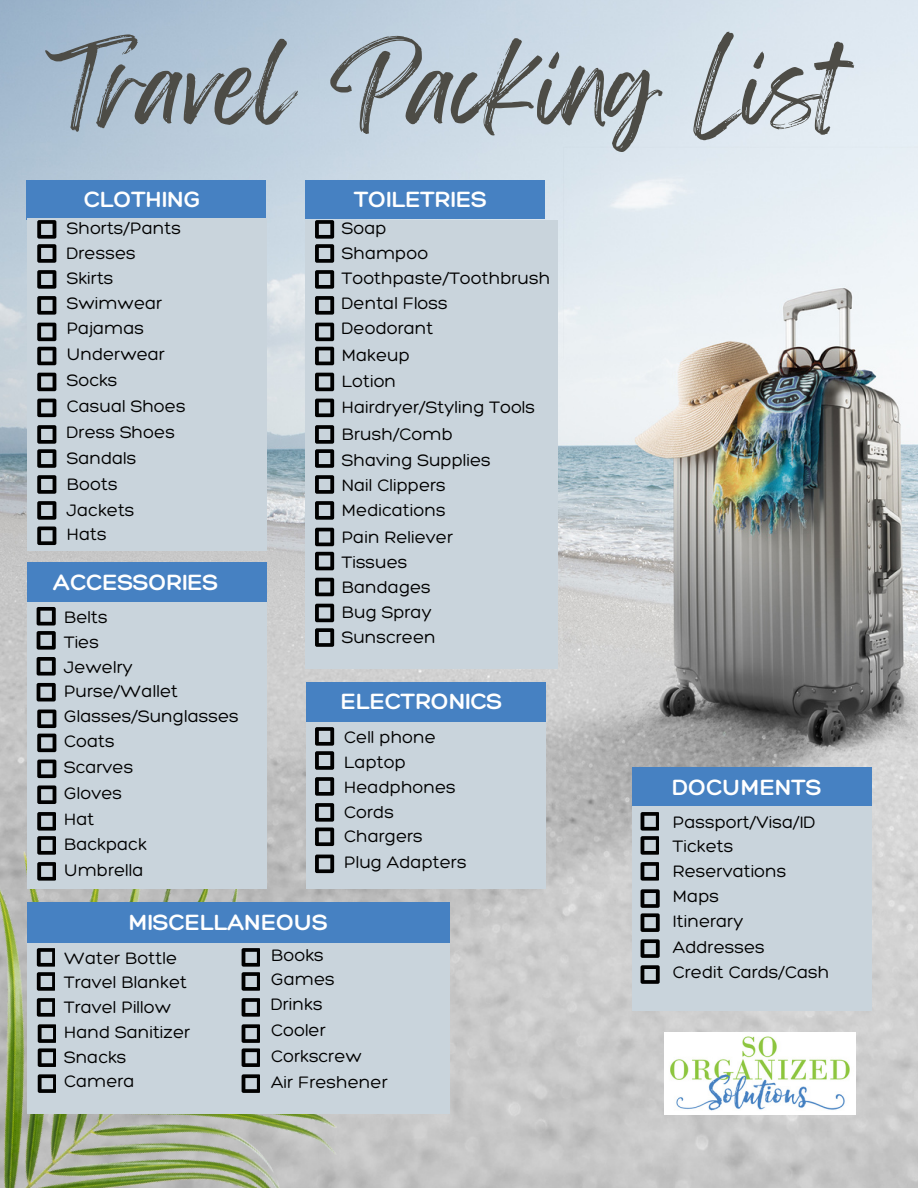
<style>
.page{position:relative;width:918px;height:1188px;background:#fff}
.page>*{position:absolute;margin:0;border:0;box-sizing:border-box;transform-origin:0 0}
.t1{font:90px "Feeling Passionate";color:#4d4c46}
.t2{font:300 24px "Hero";color:#fff}
.t3{font:300 18px "Hero";color:#000}
</style>
<div class="page">
<img style="left:0;top:0;width:918px;height:1188px">
<img style="left:0;top:759px;width:486px;height:429px">
<div style="left:27px;top:180px;width:239px;height:39px;background:#4681c2"></div>
<div style="left:27px;top:218px;width:240px;height:333px;background:#c9d4dc"></div>
<div style="left:306px;top:180px;width:239px;height:38px;background:#4681c2"></div>
<div style="left:306px;top:220px;width:252px;height:449px;background:#c9d4dc"></div>
<div style="left:27px;top:601px;width:240px;height:288px;background:#c9d4dc"></div>
<div style="left:306px;top:682px;width:240px;height:39px;background:#4681c2"></div>
<div style="left:306px;top:722px;width:240px;height:166px;background:#c9d4dc"></div>
<div style="left:632px;top:768px;width:240px;height:39px;background:#4681c2"></div>
<div style="left:632px;top:806px;width:240px;height:205px;background:#c9d4dc"></div>
<div style="left:27px;top:902px;width:423px;height:41px;background:#4681c2"></div>
<div style="left:27px;top:943px;width:423px;height:171px;background:#c9d4dc"></div>
<img style="left:665px;top:1032px;width:191px;height:82px">
<div style="left:27px;top:563px;width:240px;height:39px;background:#4681c2"></div>
<svg style="left:37px;top:270px;width:19px;height:19px"></svg>
<svg style="left:37px;top:296px;width:19px;height:19px"></svg>
<svg style="left:37px;top:220px;width:19px;height:43px"></svg>
<svg style="left:37px;top:373px;width:19px;height:18px"></svg>
<svg style="left:37px;top:399px;width:19px;height:18px"></svg>
<svg style="left:37px;top:347px;width:19px;height:18px"></svg>
<svg style="left:37px;top:323px;width:19px;height:18px"></svg>
<svg style="left:37px;top:475px;width:19px;height:19px"></svg>
<svg style="left:37px;top:501px;width:19px;height:19px"></svg>
<svg style="left:37px;top:425px;width:19px;height:43px"></svg>
<svg style="left:37px;top:527px;width:19px;height:18px"></svg>
<svg style="left:315px;top:270px;width:19px;height:19px"></svg>
<svg style="left:315px;top:296px;width:19px;height:19px"></svg>
<svg style="left:315px;top:220px;width:19px;height:43px"></svg>
<svg style="left:315px;top:373px;width:19px;height:18px"></svg>
<svg style="left:315px;top:399px;width:19px;height:18px"></svg>
<svg style="left:315px;top:347px;width:19px;height:18px"></svg>
<svg style="left:315px;top:323px;width:19px;height:18px"></svg>
<svg style="left:315px;top:475px;width:19px;height:19px"></svg>
<svg style="left:315px;top:501px;width:19px;height:19px"></svg>
<svg style="left:315px;top:425px;width:19px;height:43px"></svg>
<svg style="left:315px;top:578px;width:19px;height:18px"></svg>
<svg style="left:315px;top:604px;width:19px;height:18px"></svg>
<svg style="left:315px;top:552px;width:19px;height:18px"></svg>
<svg style="left:315px;top:528px;width:19px;height:18px"></svg>
<svg style="left:315px;top:628px;width:19px;height:19px"></svg>
<svg style="left:37px;top:657px;width:19px;height:19px"></svg>
<svg style="left:37px;top:683px;width:19px;height:18px"></svg>
<svg style="left:37px;top:607px;width:19px;height:43px"></svg>
<svg style="left:37px;top:760px;width:19px;height:18px"></svg>
<svg style="left:37px;top:785px;width:19px;height:19px"></svg>
<svg style="left:37px;top:734px;width:19px;height:18px"></svg>
<svg style="left:37px;top:710px;width:19px;height:18px"></svg>
<svg style="left:37px;top:862px;width:18px;height:19px"></svg>
<svg style="left:37px;top:812px;width:18px;height:43px"></svg>
<svg style="left:315px;top:777px;width:19px;height:19px"></svg>
<svg style="left:315px;top:803px;width:19px;height:19px"></svg>
<svg style="left:315px;top:727px;width:19px;height:43px"></svg>
<svg style="left:315px;top:828px;width:19px;height:18px"></svg>
<svg style="left:315px;top:855px;width:19px;height:18px"></svg>
<svg style="left:37px;top:998px;width:18px;height:19px"></svg>
<svg style="left:37px;top:948px;width:18px;height:43px"></svg>
<svg style="left:38px;top:1074px;width:18px;height:19px"></svg>
<svg style="left:38px;top:1024px;width:18px;height:43px"></svg>
<svg style="left:242px;top:998px;width:18px;height:19px"></svg>
<svg style="left:242px;top:948px;width:18px;height:43px"></svg>
<svg style="left:242px;top:1074px;width:18px;height:19px"></svg>
<svg style="left:242px;top:1024px;width:18px;height:43px"></svg>
<svg style="left:641px;top:862px;width:18px;height:19px"></svg>
<svg style="left:641px;top:812px;width:18px;height:43px"></svg>
<svg style="left:641px;top:939px;width:19px;height:19px"></svg>
<svg style="left:641px;top:965px;width:19px;height:19px"></svg>
<svg style="left:641px;top:889px;width:19px;height:43px"></svg>
<p class="t1" style="left:46px;top:14px;width:798px">Travel Packing List</p>
<p class="t2" style="left:84px;top:185px;width:118px">CLOTHING</p>
<p class="t2" style="left:354px;top:185px;width:134px">TOILETRIES</p>
<h2 class="t3" style="left:67px;top:217px;width:116px">Shorts/Pants</h2>
<p class="t3" style="left:67px;top:242px;width:71px">Dresses</p>
<p class="t3" style="left:67px;top:267px;width:48px">Skirts</p>
<p class="t3" style="left:67px;top:291px;width:97px">Swimwear</p>
<p class="t3" style="left:67px;top:317px;width:79px">Pajamas</p>
<p class="t3" style="left:67px;top:343px;width:100px">Underwear</p>
<p class="t3" style="left:67px;top:369px;width:52px">Socks</p>
<p class="t3" style="left:67px;top:395px;width:120px">Casual Shoes</p>
<p class="t3" style="left:67px;top:421px;width:110px">Dress Shoes</p>
<p class="t3" style="left:67px;top:447px;width:71px">Sandals</p>
<p class="t3" style="left:67px;top:473px;width:52px">Boots</p>
<p class="t3" style="left:67px;top:498px;width:69px">Jackets</p>
<p class="t3" style="left:67px;top:523px;width:41px">Hats</p>
<p class="t2" style="left:54px;top:567px;width:166px">ACCESSORIES</p>
<p class="t3" style="left:64px;top:606px;width:45px">Belts</p>
<p class="t3" style="left:64px;top:631px;width:37px">Ties</p>
<p class="t3" style="left:64px;top:656px;width:70px">Jewelry</p>
<p class="t3" style="left:64px;top:680px;width:116px">Purse/Wallet</p>
<h2 class="t3" style="left:64px;top:705px;width:176px">Glasses/Sunglasses</h2>
<p class="t3" style="left:64px;top:730px;width:52px">Coats</p>
<p class="t3" style="left:64px;top:756px;width:71px">Scarves</p>
<p class="t3" style="left:64px;top:782px;width:60px">Gloves</p>
<p class="t3" style="left:64px;top:807px;width:32px">Hat</p>
<p class="t3" style="left:64px;top:833px;width:84px">Backpack</p>
<p class="t3" style="left:64px;top:859px;width:81px">Umbrella</p>
<p class="t3" style="left:342px;top:217px;width:46px">Soap</p>
<p class="t3" style="left:342px;top:242px;width:88px">Shampoo</p>
<p class="t3" style="left:342px;top:267px;width:210px">Toothpaste/Toothbrush</p>
<p class="t3" style="left:342px;top:291px;width:108px">Dental Floss</p>
<p class="t3" style="left:342px;top:317px;width:93px">Deodorant</p>
<p class="t3" style="left:342px;top:344px;width:70px">Makeup</p>
<p class="t3" style="left:342px;top:370px;width:56px">Lotion</p>
<p class="t3" style="left:342px;top:396px;width:195px">Hairdryer/Styling Tools</p>
<p class="t3" style="left:342px;top:423px;width:113px">Brush/Comb</p>
<p class="t3" style="left:342px;top:449px;width:151px">Shaving Supplies</p>
<p class="t3" style="left:342px;top:474px;width:106px">Nail Clippers</p>
<p class="t3" style="left:342px;top:498px;width:105px">Medications</p>
<p class="t3" style="left:342px;top:525px;width:113px">Pain Reliever</p>
<p class="t3" style="left:342px;top:551px;width:67px">Tissues</p>
<p class="t3" style="left:342px;top:576px;width:91px">Bandages</p>
<p class="t3" style="left:342px;top:601px;width:91px">Bug Spray</p>
<p class="t3" style="left:342px;top:626px;width:96px">Sunscreen</p>
<p class="t2" style="left:341px;top:686px;width:163px">ELECTRONICS</p>
<p class="t3" style="left:344px;top:726px;width:93px">Cell phone</p>
<p class="t3" style="left:344px;top:751px;width:63px">Laptop</p>
<p class="t3" style="left:344px;top:776px;width:113px">Headphones</p>
<h2 class="t3" style="left:344px;top:800px;width:51px">Cords</h2>
<p class="t3" style="left:344px;top:825px;width:80px">Chargers</p>
<p class="t3" style="left:344px;top:851px;width:124px">Plug Adapters</p>
<h2 class="t2" style="left:129px;top:907px;width:201px">MISCELLANEOUS</h2>
<p class="t3" style="left:271px;top:944px;width:54px">Books</p>
<p class="t3" style="left:271px;top:968px;width:65px">Games</p>
<p class="t3" style="left:271px;top:993px;width:53px">Drinks</p>
<p class="t3" style="left:271px;top:1019px;width:56px">Cooler</p>
<p class="t3" style="left:271px;top:1045px;width:92px">Corkscrew</p>
<p class="t3" style="left:271px;top:1071px;width:118px">Air Freshener</p>
<p class="t3" style="left:64px;top:946px;width:115px">Water Bottle</p>
<p class="t3" style="left:64px;top:971px;width:125px">Travel Blanket</p>
<p class="t3" style="left:64px;top:996px;width:109px">Travel Pillow</p>
<p class="t3" style="left:64px;top:1021px;width:128px">Hand Sanitizer</p>
<p class="t3" style="left:64px;top:1045px;width:64px">Snacks</p>
<p class="t3" style="left:64px;top:1070px;width:72px">Camera</p>
<p class="t2" style="left:673px;top:772px;width:150px">DOCUMENTS</p>
<p class="t3" style="left:673px;top:811px;width:144px">Passport/Visa/ID</p>
<p class="t3" style="left:673px;top:835px;width:62px">Tickets</p>
<p class="t3" style="left:673px;top:860px;width:115px">Reservations</p>
<p class="t3" style="left:673px;top:885px;width:48px">Maps</p>
<p class="t3" style="left:673px;top:910px;width:72px">Itinerary</p>
<p class="t3" style="left:673px;top:935px;width:93px">Addresses</p>
<p class="t3" style="left:673px;top:961px;width:158px">Credit Cards/Cash</p>
</div>
